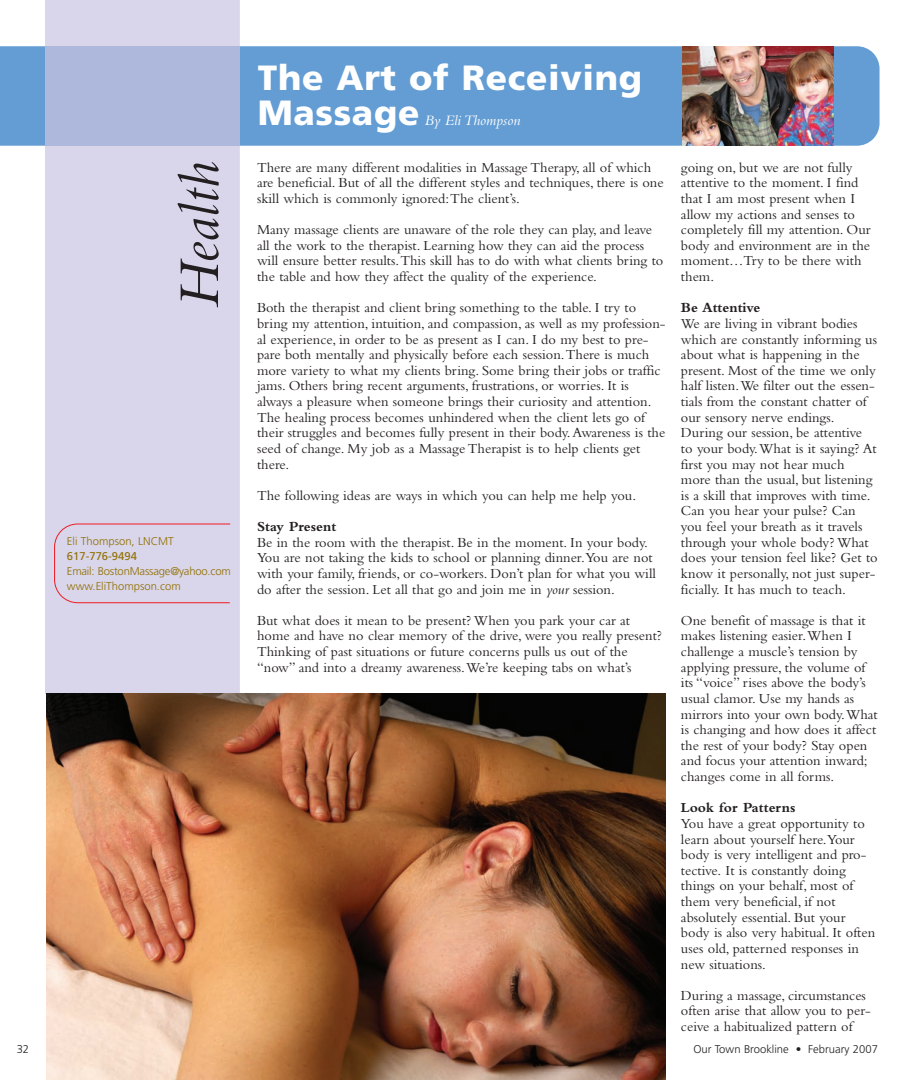
<style>
.page{position:relative;width:923px;height:1080px;background:#fff}
.page>*{position:absolute;margin:0;border:0;box-sizing:border-box;transform-origin:0 0}
.t1{font:italic 60px "Bembo";color:#231f20}
.t2{font:900 35px/35px "Frutiger";letter-spacing:.02em;color:#fff}
.t3{font:italic 15px "Bembo";color:#fff}
.t4{font:14.38px/15.6px "Bembo";color:#231f20}
.t5{font:700 14.38px "Bembo";color:#231f20}
.t6{font:300 11.25px/15px "Frutiger";color:#906f00}
.t7{font:300 11.25px "Frutiger";color:#231f20}
.t8{font:11.25px "Frutiger";color:#906f00}
.s1{font-style:italic}
</style>
<div class="page">
<div style="left:0;top:46px;width:879px;height:100px;background:#639dd4"></div>
<img style="left:682px;top:46px;width:151px;height:100px">
<div style="left:45px;top:0;width:195px;height:694px;background:#d9d5ea"></div>
<div style="left:45px;top:46px;width:195px;height:100px;background:#adb8dc"></div>
<img style="left:46px;top:694px;width:620px;height:386px">
<div style="left:54px;top:523px;width:177px;height:80px;background:#d9d5ea"></div>
<h1 class="t1" style="left:178px;top:309px;width:149px;rotate:-90deg">Health</h1>
<p class="t6" style="left:67px;top:535px;width:108px">Eli Thompson, LNCMT</p>
<p class="t8" style="left:67px;top:552px;width:72px">617-776-9494</p>
<p class="t6" style="left:67px;top:565px;width:165px">Email: BostonMassage@yahoo.com www.EliThompson.com</p>
<h2 class="t2" style="left:258px;top:63px;width:385px">The Art of Receiving<br>Massage</h2>
<p class="t3" style="left:424px;top:116px;width:97px">By Eli Thompson</p>
<p class="t4" style="left:257px;top:161px;width:408px">There are many different modalities in Massage Therapy, all of which are beneficial. But of all the different styles and techniques, there is one skill which is commonly ignored:The client’s.</p>
<p class="t4" style="left:257px;top:223px;width:408px">Many massage clients are unaware of the role they can play, and leave all the work to the therapist. Learning how they can aid the process will ensure better results.This skill has to do with what clients bring to the table and how they affect the quality of the experience.</p>
<p class="t4" style="left:257px;top:301px;width:410px">Both the therapist and client bring something to the table. I try to bring my attention, intuition, and compassion, as well as my profession&shy;al experience, in order to be as present as I can. I do my best to pre&shy;pare both mentally and physically before each session.There is much more variety to what my clients bring. Some bring their jobs or traffic jams. Others bring recent arguments, frustrations, or worries. It is always a pleasure when someone brings their curiosity and attention.<br>The healing process becomes unhindered when the client lets go of their struggles and becomes fully present in their body.Awareness is the seed of change. My job as a Massage Therapist is to help clients get there.</p>
<p class="t4" style="left:257px;top:489px;width:380px">The following ideas are ways in which you can help me help you.</p>
<p class="t5" style="left:257px;top:522px;width:81px">Stay Present</p>
<p class="t4" style="left:257px;top:536px;width:400px">Be in the room with the therapist. Be in the moment. In your body.<br>You are not taking the kids to school or planning dinner.You are not with your family, friends, or co-workers. Don’t plan for what you will do after the session. Let all that go and join me in <span class="s1">your</span> session.</p>
<p class="t4" style="left:257px;top:614px;width:406px">But what does it mean to be present? When you park your car at home and have no clear memory of the drive, were you really present?<br>Thinking of past situations or future concerns pulls us out of the “now” and into a dreamy awareness.We’re keeping tabs on what’s</p>
<p class="t4" style="left:681px;top:161px;width:191px">going on, but we are not fully attentive to the moment. I find that I am most present when I allow my actions and senses to completely fill my attention. Our body and environment are in the moment…Try to be there with them.</p>
<p class="t5" style="left:681px;top:303px;width:81px">Be Attentive</p>
<p class="t4" style="left:681px;top:317px;width:198px">We are living in vibrant bodies which are constantly informing us about what is happening in the present. Most of the time we only half listen.We filter out the essen&shy;tials from the constant chatter of our sensory nerve endings.<br>During our session, be attentive<br>to your body.What is it saying? At first you may not hear much more than the usual, but listening is a skill that improves with time.<br>Can you hear your pulse? Can you feel your breath as it travels through your whole body? What does your tension feel like? Get to know it personally, not just super&shy;ficially. It has much to teach.</p>
<p class="t4" style="left:681px;top:614px;width:198px">One benefit of massage is that it makes listening easier.When I challenge a muscle’s tension by applying pressure, the volume of its “voice” rises above the body’s usual clamor. Use my hands as mirrors into your own body.What is changing and how does it affect the rest of your body? Stay open and focus your attention inward; changes come in all forms.</p>
<p class="t5" style="left:681px;top:803px;width:116px">Look for Patterns</p>
<p class="t4" style="left:681px;top:817px;width:196px">You have a great opportunity to learn about yourself here.Your body is very intelligent and pro&shy;tective. It is constantly doing things on your behalf, most of them very beneficial, if not absolutely essential. But your body is also very habitual. It often uses old, patterned responses in new situations.</p>
<p class="t4" style="left:681px;top:989px;width:191px">During a massage, circumstances often arise that allow you to per&shy;ceive a habitualized pattern of</p>
<p class="t7" style="left:17px;top:1045px;width:14px">32</p>
<p class="t7" style="left:693px;top:1045px;width:186px">Our Town Brookline • February 2007</p>
</div>
